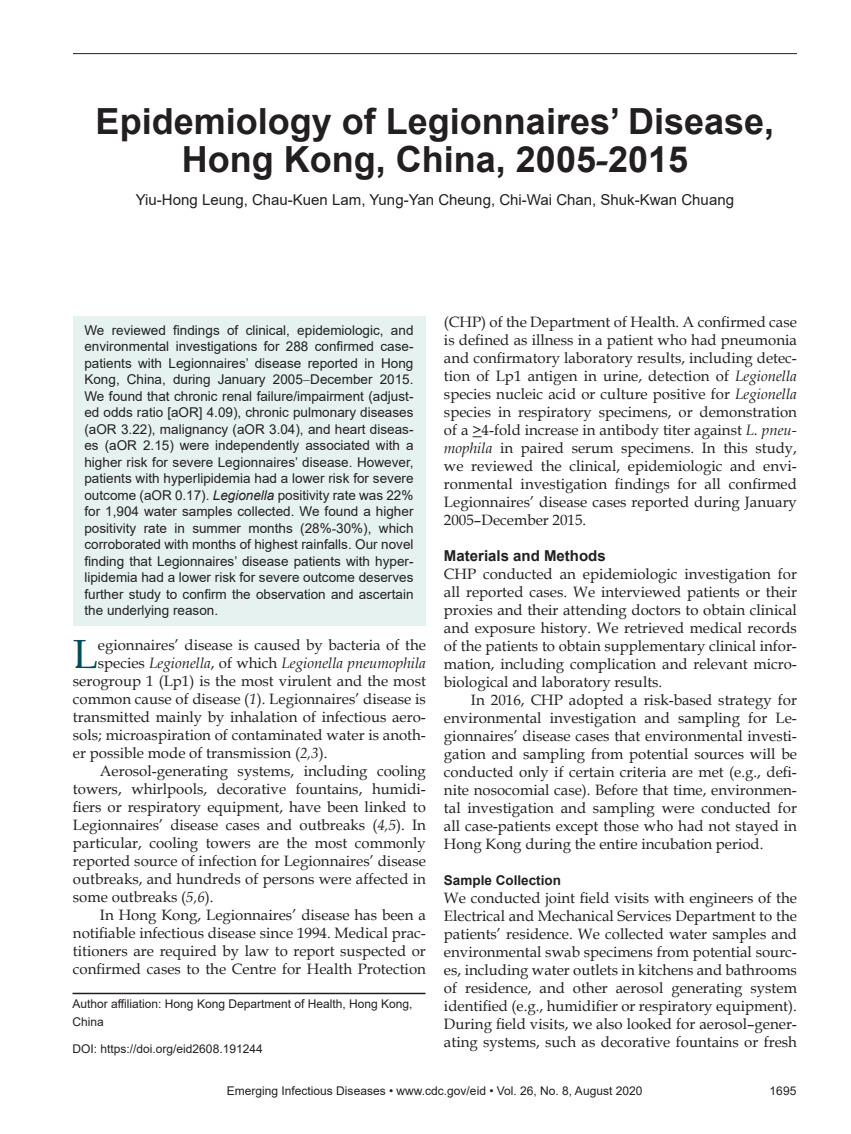
<style>
.page{position:relative;width:851px;height:1134px;background:#fff}
.page>*{position:absolute;margin:0;border:0;box-sizing:border-box;transform-origin:0 0}
.Drop_Cap{font:40.8px "Book Antiqua";color:#004b5c}
.Article_Title{font:700 36px/37.5px "Arial";color:#231f20;text-align:center}
.Body_Text{font:15px/18px "Book Antiqua";color:#231f20;text-align:justify}
.BodyText2{font:15px/18px "Book Antiqua";color:#231f20;text-align:justify}
.Drop_Cap-2{font:15px "Book Antiqua";color:#231f20}
.Authors{font:15px "Arial";color:#231f20}
.Drop_Cap-3{font:italic 15px "Book Antiqua";color:#231f20}
.t1{font:700 15px "Arial";color:#231f20}
.Abstract{font:13.5px/16.5px "Arial";color:#231f20;text-align:justify}
.t2{font:700 13.5px "Arial";color:#231f20}
.Affiliations{font:12px/18px "Arial";color:#231f20}
.DOI{font:12px "Arial";color:#231f20}
.s1{font-family:"Book Antiqua"}
.s2{font-style:italic}
.s3{font-style:normal}
</style>
<div class="page">
<hr style="left:73px;top:53px;width:723px;height:1px;background:#231f20">
<div style="left:73px;top:316px;width:353px;height:309px;background:#e6f2f0"></div>
<hr style="left:72px;top:993px;width:353px;height:1px;background:#231f20">
<p class="Article_Title" style="left:96px;top:103px;width:680px">Epidemiology of Legionnaires’ Disease,<br>Hong Kong, China, 2005<span class="s1">-</span>2015</p>
<p class="Authors" style="left:136px;top:189px;width:599px">Yiu-Hong Leung, Chau-Kuen Lam, Yung-Yan Cheung, Chi-Wai Chan, Shuk-Kwan Chuang</p>
<p class="Abstract" style="left:84px;top:322px;width:330px">We reviewed findings of clinical, epidemiologic, and environmental investigations for 288 confirmed case&shy;patients with Legionnaires’ disease reported in Hong Kong, China, during January 2005−December 2015.<br>We found that chronic renal failure/impairment (adjust&shy;ed odds ratio [aOR] 4.09), chronic pulmonary diseases (aOR 3.22), malignancy (aOR 3.04), and heart diseas&shy;es (aOR 2.15) were independently associated with a higher risk for severe Legionnaires’ disease. However, patients with hyperlipidemia had a lower risk for severe outcome (aOR 0.17). <span class="s2">Legionella</span> positivity rate was 22% for 1,904 water samples collected. We found a higher positivity rate in summer months (28%<span class="s1">-</span>30%), which corroborated with months of highest rainfalls. Our novel finding that Legionnaires’ disease patients with hyper&shy;lipidemia had a lower risk for severe outcome deserves further study to confirm the observation and ascertain the underlying reason.</p>
<p class="Drop_Cap" style="left:73px;top:625px;width:26px">L</p>
<p class="Drop_Cap-2" style="left:98px;top:634px;width:329px">egionnaires’ disease is caused by bacteria of the</p>
<p class="Drop_Cap-3" style="left:98px;top:652px;width:329px"><span class="s3">species</span> Legionella<span class="s3">, of which</span> Legionella pneumophila</p>
<p class="Drop_Cap-2" style="left:73px;top:670px;width:354px">serogroup 1 (Lp1) is the most virulent and the most</p>
<p class="Drop_Cap-2" style="left:73px;top:688px;width:354px">common cause of disease (<span class="s2">1</span>). Legionnaires’ disease is</p>
<p class="Drop_Cap-2" style="left:73px;top:706px;width:354px">transmitted mainly by inhalation of infectious aero-</p>
<p class="Drop_Cap-2" style="left:73px;top:724px;width:354px">sols; microaspiration of contaminated water is anoth-</p>
<p class="Drop_Cap-2" style="left:73px;top:742px;width:256px">er possible mode of transmission (<span class="s2">2,3</span>).</p>
<p class="Body_Text" style="left:73px;top:761px;width:354px;text-indent:27px">Aerosol-generating systems, including cooling towers, whirlpools, decorative fountains, humidi&shy;fiers or respiratory equipment, have been linked to Legionnaires’ disease cases and outbreaks (<span class="s2">4,5</span>). In particular, cooling towers are the most commonly reported source of infection for Legionnaires’ disease outbreaks, and hundreds of persons were affected in some outbreaks (<span class="s2">5,6</span>).</p>
<p class="Body_Text" style="left:73px;top:905px;width:354px;text-indent:27px">In Hong Kong, Legionnaires’ disease has been a notifiable infectious disease since 1994. Medical prac&shy;titioners are required by law to report suspected or confirmed cases to the Centre for Health Protection</p>
<p class="Affiliations" style="left:72px;top:994px;width:341px">Author affiliation: Hong Kong Department of Health, Hong Kong,<br>China</p>
<p class="DOI" style="left:72px;top:1040px;width:192px">DOI: https://doi.org/eid2608.191244</p>
<p class="Body_Text" style="left:444px;top:312px;width:354px">(CHP) of the Department of Health. A confirmed case is defined as illness in a patient who had pneumonia and confirmatory laboratory results, including detec&shy;tion of Lp1 antigen in urine, detection of <span class="s2">Legionella </span>species nucleic acid or culture positive for <span class="s2">Legionella </span>species in respiratory specimens, or demonstration of a &gt;4-fold increase in antibody titer against <span class="s2">L. pneu&shy;mophila</span> in paired serum specimens. In this study, we reviewed the clinical, epidemiologic and envi&shy;ronmental investigation findings for all confirmed Legionnaires’ disease cases reported during January 2005–December 2015.</p>
<h1 class="t1" style="left:444px;top:545px;width:163px">Materials and Methods</h1>
<p class="BodyText2" style="left:444px;top:564px;width:354px">CHP conducted an epidemiologic investigation for all reported cases. We interviewed patients or their proxies and their attending doctors to obtain clinical and exposure history. We retrieved medical records of the patients to obtain supplementary clinical infor&shy;mation, including complication and relevant micro&shy;biological and laboratory results.</p>
<p class="Body_Text" style="left:444px;top:690px;width:354px;text-indent:27px">In 2016, CHP adopted a risk-based strategy for environmental investigation and sampling for Le&shy;gionnaires’ disease cases that environmental investi&shy;gation and sampling from potential sources will be conducted only if certain criteria are met (e.g., defi&shy;nite nosocomial case). Before that time, environmen&shy;tal investigation and sampling were conducted for all case-patients except those who had not stayed in Hong Kong during the entire incubation period.</p>
<h2 class="t2" style="left:444px;top:871px;width:119px">Sample Collection</h2>
<p class="BodyText2" style="left:444px;top:888px;width:354px">We conducted joint field visits with engineers of the Electrical and Mechanical Services Department to the patients’ residence. We collected water samples and environmental swab specimens from potential sourc&shy;es, including water outlets in kitchens and bathrooms of residence, and other aerosol generating system identified (e.g., humidifier or respiratory equipment).<br>During field visits, we also looked for aerosol–gener&shy;ating systems, such as decorative fountains or fresh</p>
<p class="Affiliations" style="left:227px;top:1082px;width:417px">Emerging Infectious Diseases • www.cdc.gov/eid • Vol. 26, No. 8, August 2020</p>
<p class="Affiliations" style="left:769px;top:1082px;width:28px">1695</p>
</div>
